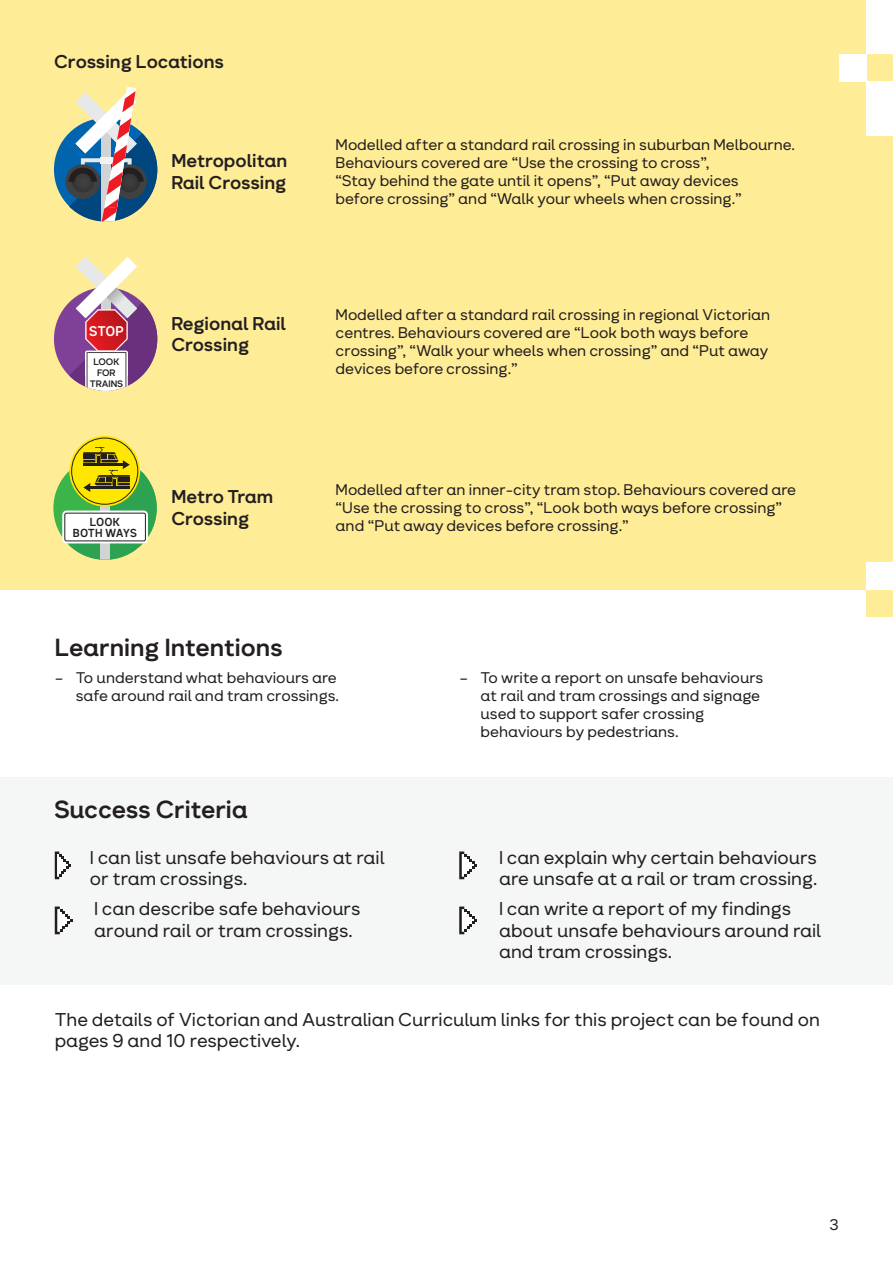
<style>
.page{position:relative;width:893px;height:1263px;background:#fff}
.page>*{position:absolute;margin:0;border:0;box-sizing:border-box;transform-origin:0 0}
.t1{font:700 24px "Network Neo";color:#231f20}
.t2{font:18px/21.6px "Network Neo";color:#231f20}
.t3{font:700 18px/21.6px "Network Neo";color:#231f20}
.t4{font:15px/18px "Network Neo";color:#231f20}
.t5{font:13.65px "Network Sans 2019 Bold";color:#fff}
.t6{font:11.25px/11.2px "Network Sans 2019 Bold";letter-spacing:-.02em;color:#231f20;text-align:center}
.t7{font:700 9.15px/10.9px "Network Neo";color:#231f20;text-align:center}
</style>
<div class="page">
<div style="left:0;top:777px;width:893px;height:208px;background:#eff0f0"></div>
<svg style="left:55px;top:851px;width:16px;height:28px"></svg>
<svg style="left:459px;top:851px;width:18px;height:28px"></svg>
<svg style="left:55px;top:906px;width:17px;height:28px"></svg>
<svg style="left:459px;top:906px;width:18px;height:28px"></svg>
<div style="left:0;top:0;width:308px;height:589px;background:#ffec96"></div>
<div style="left:308px;top:0;width:585px;height:589px;background:#ffec96"></div>
<div style="left:54px;top:118px;width:103px;height:103px;background:#0064ae;border-radius:50%"></div>
<div style="left:66px;top:164px;width:34px;height:35px;background:#414142;border-radius:50%"></div>
<svg style="left:69px;top:87px;width:89px;height:135px"></svg>
<div style="left:54px;top:287px;width:103px;height:104px;background:#7f4098;border-radius:50%"></div>
<svg style="left:69px;top:257px;width:89px;height:134px"></svg>
<div style="left:53px;top:456px;width:104px;height:104px;background:#3bb54a;border-radius:50%"></div>
<div style="left:62px;top:511px;width:86px;height:32px;background:#fff;border-radius:4px"></div>
<div style="left:64px;top:513px;width:82px;height:28px;border:1px solid #231f20;border-radius:2px"></div>
<svg style="left:69px;top:436px;width:71px;height:70px"></svg>
<svg style="left:69px;top:447px;width:88px;height:113px"></svg>
<div style="left:839px;top:54px;width:27px;height:27px;background:#fff"></div>
<div style="left:866px;top:0;width:27px;height:54px;background:#fff"></div>
<div style="left:866px;top:81px;width:27px;height:55px;background:#fff"></div>
<div style="left:866px;top:589px;width:27px;height:28px;background:#ffec96"></div>
<div style="left:866px;top:562px;width:27px;height:27px;background:#fff"></div>
<p class="t3" style="left:54px;top:52px;width:171px">Crossing Locations</p>
<p class="t3" style="left:171px;top:151px;width:118px">Metropolitan<br>Rail Crossing</p>
<p class="t5" style="left:89px;top:319px;width:37px">STOP</p>
<p class="t7" style="left:94px;top:357px;width:27px">LOOK<br>FOR</p>
<p class="t7" style="left:90px;top:378px;width:35px">TRAINS</p>
<p class="t3" style="left:171px;top:314px;width:116px">Regional Rail<br>Crossing</p>
<p class="t6" style="left:73px;top:515px;width:66px">LOOK<br>BOTH WAYS</p>
<p class="t3" style="left:171px;top:487px;width:104px">Metro Tram<br>Crossing</p>
<p class="t4" style="left:336px;top:136px;width:461px">Modelled after a standard rail crossing in suburban Melbourne.<br>Behaviours covered are “Use the crossing to cross”,<br>“Stay behind the gate until it opens”, “Put away devices<br>before crossing” and “Walk your wheels when crossing.”</p>
<p class="t4" style="left:336px;top:306px;width:436px">Modelled after a standard rail crossing in regional Victorian centres. Behaviours covered are “Look both ways before crossing”, “Walk your wheels when crossing” and “Put away devices before crossing.”</p>
<p class="t4" style="left:336px;top:481px;width:462px">Modelled after an inner-city tram stop. Behaviours covered are “Use the crossing to cross”, “Look both ways before crossing” and “Put away devices before crossing.”</p>
<h1 class="t1" style="left:55px;top:632px;width:230px">Learning Intentions</h1>
<p class="t4" style="left:55px;top:669px;width:286px;text-align:right">– To understand what behaviours are safe around rail and tram crossings.</p>
<p class="t4" style="left:481px;top:669px;width:284px;text-indent:-21px">– To write a report on unsafe behaviours at rail and tram crossings and signage used to support safer crossing behaviours by pedestrians.</p>
<h1 class="t1" style="left:54px;top:793px;width:195px">Success Criteria</h1>
<p class="t2" style="left:90px;top:847px;width:296px">I can list unsafe behaviours at rail or tram crossings.</p>
<p class="t2" style="left:499px;top:847px;width:320px">I can explain why certain behaviours are unsafe at a rail or tram crossing.</p>
<p class="t2" style="left:94px;top:899px;width:268px">I can describe safe behaviours around rail or tram crossings.</p>
<p class="t2" style="left:499px;top:899px;width:324px">I can write a report of my findings about unsafe behaviours around rail and tram crossings.</p>
<p class="t2" style="left:55px;top:1009px;width:767px">The details of Victorian and Australian Curriculum links for this project can be found on pages 9 and 10 respectively.</p>
<p class="t4" style="left:829px;top:1217px;width:11px">3</p>
</div>
